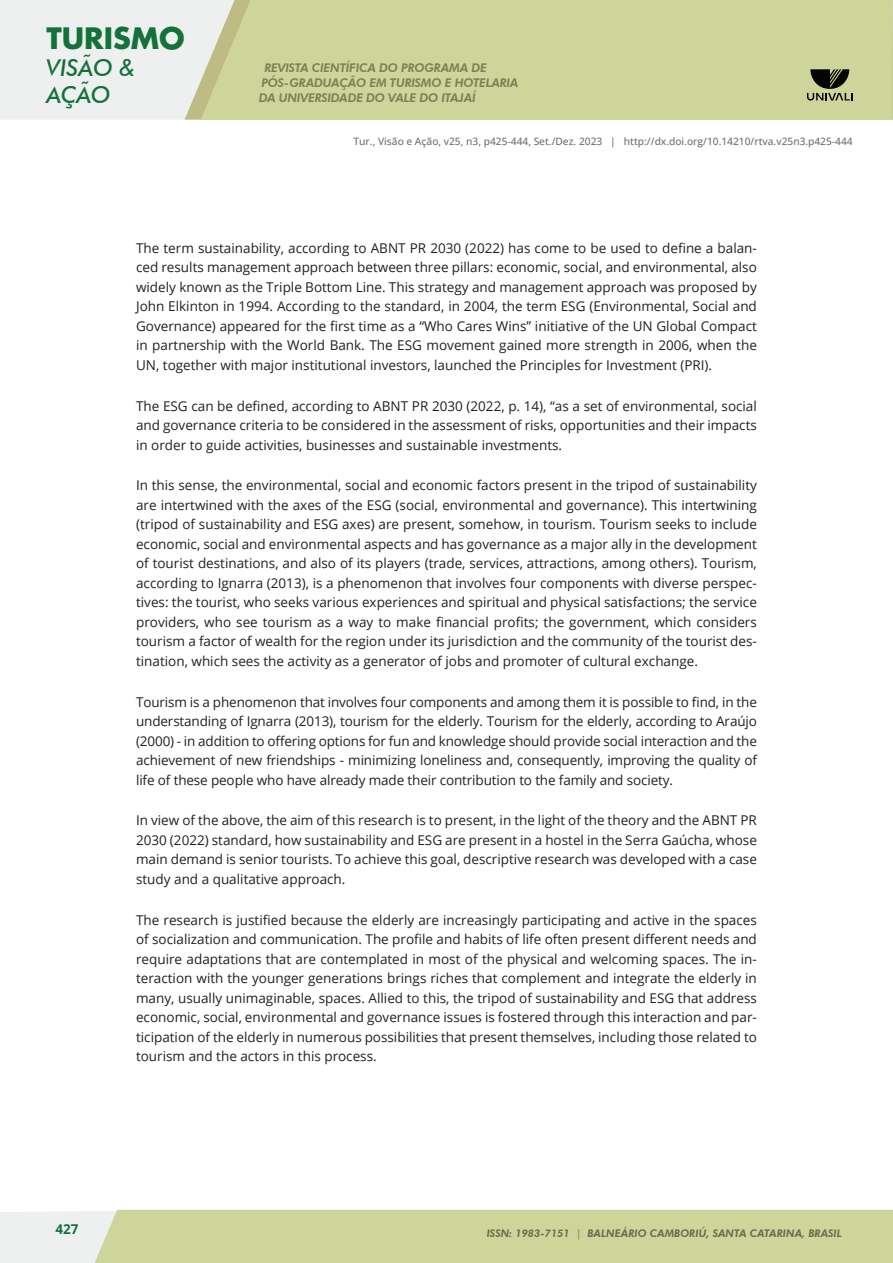
<style>
.page{position:relative;width:893px;height:1263px;background:#fff}
.page>*{position:absolute;margin:0;border:0;box-sizing:border-box;transform-origin:0 0}
.t1{font:700 28.8px "Futura";color:#13723a}
.t2{font:italic 500 23.25px/26.5px "Futura BT";color:#13723a}
.C_Art_-Texto{font:13.5px/19.5px "Open Sans";color:#231f20;text-align:justify}
.t3{font:700 13.5px "Open Sans";color:#13723a}
.t4{font:italic 800 12px/15px "Futura BT";letter-spacing:-.02em;color:#7d8057}
.t5{font:italic 800 10.5px "Futura BT";color:#696b4b}
.t6{font:500 10.2px "Open Sans";color:#6f706f}
.s1{color:#99905e}
</style>
<div class="page">
<div style="left:0;top:0;width:185px;height:120px;background:#eef0f0"></div>
<svg style="left:185px;top:0;width:708px;height:120px;background:#e4e5d9"></svg>
<div style="left:201px;top:0;width:691px;height:120px;background:#cdd59b"></div>
<svg style="left:0;top:1210px;width:893px;height:53px;background:#d0d8a5"></svg>
<svg style="left:807px;top:69px;width:46px;height:32px"></svg>
<h1 class="t1" style="left:46px;top:20px;width:140px">TURISMO</h1>
<h2 class="t2" style="left:46px;top:54px;width:90px">VISÃO &amp;<br>AÇÃO</h2>
<p class="t4" style="left:259px;top:60px;width:261px;text-indent:6px">REVISTA CIENTÍFICA DO PROGRAMA DE<br>PÓS-GRADUAÇÃO EM TURISMO E HOTELARIA<br>DA UNIVERSIDADE DO VALE DO ITAJAÍ</p>
<p class="t6" style="left:354px;top:134px;width:501px">Tur., Visão e Ação, v25, n3, p425-444, Set./Dez. 2023 | http://dx.doi.org/10.14210/rtva.v25n3.p425-444</p>
<p class="C_Art_-Texto" style="left:136px;top:238px;width:622px">The term sustainability, according to ABNT PR 2030 (2022) has come to be used to define a balan&shy;ced results management approach between three pillars: economic, social, and environmental, also widely known as the Triple Bottom Line. This strategy and management approach was proposed by John Elkinton in 1994. According to the standard, in 2004, the term ESG (Environmental, Social and Governance) appeared for the first time as a “Who Cares Wins” initiative of the UN Global Compact in partnership with the World Bank. The ESG movement gained more strength in 2006, when the UN, together with major institutional investors, launched the Principles for Investment (PRI).</p>
<p class="C_Art_-Texto" style="left:136px;top:395px;width:622px">The ESG can be defined, according to ABNT PR 2030 (2022, p. 14), “as a set of environmental, social and governance criteria to be considered in the assessment of risks, opportunities and their impacts in order to guide activities, businesses and sustainable investments.</p>
<p class="C_Art_-Texto" style="left:136px;top:475px;width:622px">In this sense, the environmental, social and economic factors present in the tripod of sustainability are intertwined with the axes of the ESG (social, environmental and governance). This intertwining (tripod of sustainability and ESG axes) are present, somehow, in tourism. Tourism seeks to include economic, social and environmental aspects and has governance as a major ally in the development of tourist destinations, and also of its players (trade, services, attractions, among others). Tourism, according to Ignarra (2013), is a phenomenon that involves four components with diverse perspec&shy;tives: the tourist, who seeks various experiences and spiritual and physical satisfactions; the service providers, who see tourism as a way to make financial profits; the government, which considers tourism a factor of wealth for the region under its jurisdiction and the community of the tourist des&shy;tination, which sees the activity as a generator of jobs and promoter of cultural exchange.</p>
<p class="C_Art_-Texto" style="left:136px;top:691px;width:622px">Tourism is a phenomenon that involves four components and among them it is possible to find, in the understanding of Ignarra (2013), tourism for the elderly. Tourism for the elderly, according to Araújo (2000) - in addition to offering options for fun and knowledge should provide social interaction and the achievement of new friendships - minimizing loneliness and, consequently, improving the quality of life of these people who have already made their contribution to the family and society.</p>
<p class="C_Art_-Texto" style="left:136px;top:810px;width:622px">In view of the above, the aim of this research is to present, in the light of the theory and the ABNT PR 2030 (2022) standard, how sustainability and ESG are present in a hostel in the Serra Gaúcha, whose main demand is senior tourists. To achieve this goal, descriptive research was developed with a case study and a qualitative approach.</p>
<p class="C_Art_-Texto" style="left:136px;top:909px;width:622px">The research is justified because the elderly are increasingly participating and active in the spaces of socialization and communication. The profile and habits of life often present different needs and require adaptations that are contemplated in most of the physical and welcoming spaces. The in&shy;teraction with the younger generations brings riches that complement and integrate the elderly in many, usually unimaginable, spaces. Allied to this, the tripod of sustainability and ESG that address economic, social, environmental and governance issues is fostered through this interaction and par&shy;ticipation of the elderly in numerous possibilities that present themselves, including those related to tourism and the actors in this process.</p>
<p class="t3" style="left:56px;top:1219px;width:25px">427</p>
<p class="t5" style="left:487px;top:1227px;width:357px">ISSN: 1983-7151 <span class="s1">|</span> BALNEÁRIO CAMBORIÚ, SANTA CATARINA, BRASIL</p>
</div>
